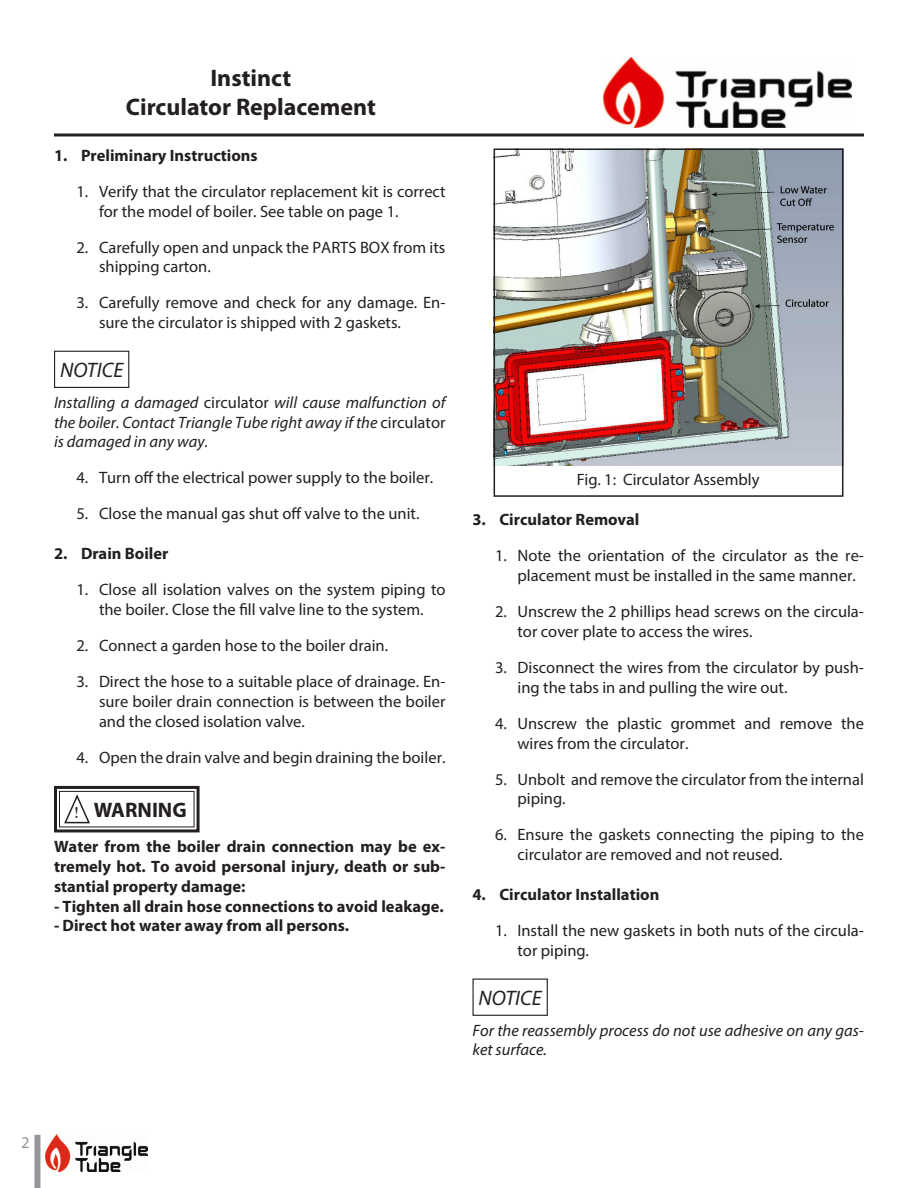
<style>
.page{position:relative;width:918px;height:1188px;background:#fff}
.page>*{position:absolute;margin:0;border:0;box-sizing:border-box;transform-origin:0 0}
.t1{font:700 24px/28.8px "Myriad Pro";color:#231f20;text-align:center}
.Notice{font:italic 21px "Myriad Pro";color:#231f20}
.Warning{font:700 21px "Myriad Pro";color:#231f20}
.t2{font:16.5px/19.8px "Myriad Pro";color:#231f20}
.Warning-2{font:700 16.5px/19.8px "Myriad Pro";color:#231f20;text-align:justify}
.Notice-2{font:italic 16.5px/19.8px "Myriad Pro";color:#231f20;text-align:justify}
.t3{font:16.5px "Myriad Pro";color:#939598}
.Warning-3{font:16.5px "Bask Old Face";color:#231f20}
.s1{font-style:normal}
</style>
<div class="page">
<hr style="left:54px;top:134px;width:810px;height:2px;background:#231f20">
<img style="left:604px;top:57px;width:247px;height:70px">
<div style="left:34px;top:1135px;width:6px;height:53px;background:#939598"></div>
<img style="left:45px;top:1135px;width:102px;height:36px">
<div style="left:54px;top:351px;width:75px;height:37px;border:1px solid #231f20"></div>
<svg style="left:54px;top:785px;width:146px;height:48px"></svg>
<img style="left:493px;top:148px;width:347px;height:318px">
<div style="left:472px;top:979px;width:76px;height:37px;border:1px solid #231f20"></div>
<div style="left:494px;top:148px;width:349px;height:349px;border:2px solid #231f20"></div>
<h1 class="t1" style="left:126px;top:64px;width:251px">Instinct<br>Circulator Replacement</h1>
<p class="Warning-2" style="left:54px;top:146px;width:205px">1. Preliminary Instructions</p>
<p class="t2" style="left:99px;top:181px;width:348px;text-indent:-22px">1. Verify that the circulator replacement kit is correct for the model of boiler. See table on page 1.</p>
<p class="t2" style="left:99px;top:237px;width:348px;text-indent:-22px">2. Carefully open and unpack the PARTS BOX from its shipping carton.</p>
<p class="t2" style="left:99px;top:293px;width:348px;text-indent:-22px">3. Carefully remove and check for any damage. En&shy;sure the circulator is shipped with 2 gaskets.</p>
<p class="Notice" style="left:60px;top:357px;width:65px">NOTICE</p>
<p class="Notice-2" style="left:54px;top:392px;width:393px">Installing a damaged <span class="s1">circulator</span> will cause malfunction of the boiler. Contact Triangle Tube right away if the <span class="s1">circulator </span>is damaged in any way.</p>
<p class="t2" style="left:76px;top:468px;width:358px">4. Turn off the electrical power supply to the boiler.</p>
<p class="t2" style="left:76px;top:504px;width:345px">5. Close the manual gas shut off valve to the unit.</p>
<p class="Warning-2" style="left:54px;top:544px;width:116px">2. Drain Boiler</p>
<p class="t2" style="left:76px;top:580px;width:371px;text-align:center">1. Close all isolation valves on the system piping to the boiler. Close the fill valve line to the system.</p>
<p class="t2" style="left:76px;top:636px;width:313px">2. Connect a garden hose to the boiler drain.</p>
<p class="t2" style="left:99px;top:672px;width:348px;text-align:justify;text-indent:-22px">3. Direct the hose to a suitable place of drainage. En&shy;sure boiler drain connection is between the boiler and the closed isolation valve.</p>
<p class="t2" style="left:76px;top:747px;width:370px">4. Open the drain valve and begin draining the boiler.</p>
<p class="Warning-3" style="left:75px;top:803px;width:6px">!</p>
<p class="Warning" style="left:94px;top:798px;width:95px">WARNING</p>
<p class="Warning-2" style="left:54px;top:837px;width:393px">Water from the boiler drain connection may be ex&shy;tremely hot. To avoid personal injury, death or sub&shy;stantial property damage:</p>
<p class="Warning-2" style="left:54px;top:896px;width:391px">- Tighten all drain hose connections to avoid leakage.</p>
<p class="Warning-2" style="left:54px;top:916px;width:297px">- Direct hot water away from all persons.</p>
<p class="t2" style="left:577px;top:470px;width:184px">Fig. 1: Circulator Assembly</p>
<p class="Warning-2" style="left:472px;top:510px;width:169px">3. Circulator Removal</p>
<p class="t2" style="left:518px;top:546px;width:348px;text-indent:-22px">1. Note the orientation of the circulator as the re&shy;placement must be installed in the same manner.</p>
<p class="t2" style="left:518px;top:602px;width:348px;text-indent:-22px">2. Unscrew the 2 phillips head screws on the circula&shy;tor cover plate to access the wires.</p>
<p class="t2" style="left:518px;top:657px;width:348px;text-indent:-22px">3. Disconnect the wires from the circulator by push&shy;ing the tabs in and pulling the wire out.</p>
<p class="t2" style="left:518px;top:713px;width:348px;text-indent:-22px">4. Unscrew the plastic grommet and remove the wires from the circulator.</p>
<p class="t2" style="left:518px;top:769px;width:348px;text-indent:-22px">5. Unbolt and remove the circulator from the internal piping.</p>
<p class="t2" style="left:518px;top:825px;width:348px;text-indent:-22px">6. Ensure the gaskets connecting the piping to the circulator are removed and not reused.</p>
<p class="Warning-2" style="left:472px;top:885px;width:188px">4. Circulator Installation</p>
<p class="t2" style="left:518px;top:921px;width:348px;text-indent:-22px">1. Install the new gaskets in both nuts of the circula&shy;tor piping.</p>
<p class="Notice" style="left:479px;top:985px;width:65px">NOTICE</p>
<p class="Notice-2" style="left:472px;top:1020px;width:393px">For the reassembly process do not use adhesive on any gas&shy;ket surface.</p>
<p class="t3" style="left:21px;top:1132px;width:10px">2</p>
</div>
